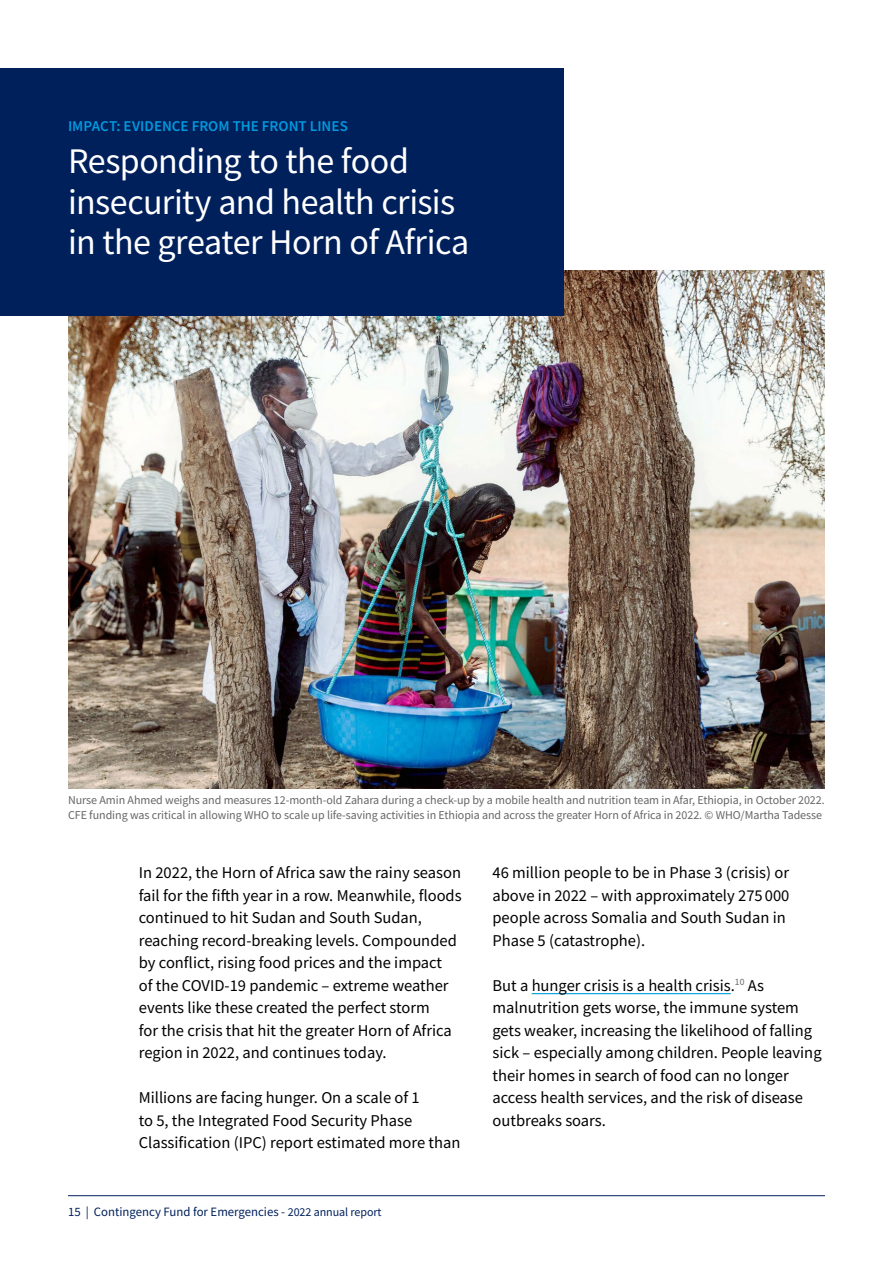
<style>
.page{position:relative;width:893px;height:1263px;background:#fff}
.page>*{position:absolute;margin:0;border:0;box-sizing:border-box;transform-origin:0 0}
.t1{font:36px/40.5px "Source Sans Pro";letter-spacing:-.015em;color:#fff}
.t2{font:16.5px/22.5px "Source Sans Pro";color:#000}
.t3{font:600 15px "Source Sans Pro";letter-spacing:.005em;color:#009ade}
.t4{font:12.75px "Source Sans Pro";color:#00205c}
.t5{font:12px/15px "Source Sans Pro";letter-spacing:-.005em;color:#666}
.s1{font-size:12px}
</style>
<div class="page">
<hr style="left:68px;top:1195px;width:757px;height:1px;background:#00205c">
<img style="left:68px;top:271px;width:757px;height:517px">
<hr style="left:532px;top:993px;width:199px;height:1px;background:#009ade">
<div style="left:0;top:68px;width:563px;height:248px;background:#00205c"></div>
<p class="t3" style="left:68px;top:116px;width:281px">IMPACT: EVIDENCE FROM THE FRONT LINES</p>
<h1 class="t1" style="left:68px;top:141px;width:403px">Responding to the food insecurity and health crisis in the greater Horn of Africa</h1>
<p class="t5" style="left:68px;top:792px;width:758px">Nurse Amin Ahmed weighs and measures 12-month-old Zahara during a check-up by a mobile health and nutrition team in Afar, Ethiopia, in October 2022.<br>CFE funding was critical in allowing WHO to scale up life-saving activities in Ethiopia and across the greater Horn of Africa in 2022. © WHO/Martha Tadesse</p>
<p class="t2" style="left:139px;top:861px;width:324px">In 2022, the Horn of Africa saw the rainy season fail for the fifth year in a row. Meanwhile, floods continued to hit Sudan and South Sudan, reaching record-breaking levels. Compounded by conflict, rising food prices and the impact<br>of the COVID-19 pandemic – extreme weather events like these created the perfect storm<br>for the crisis that hit the greater Horn of Africa region in 2022, and continues today.</p>
<p class="t2" style="left:139px;top:1086px;width:323px">Millions are facing hunger. On a scale of 1<br>to 5, the Integrated Food Security Phase<br>Classification (IPC) report estimated more than</p>
<p class="t4" style="left:68px;top:1203px;width:315px">15 | Contingency Fund for Emergencies - <span class="s1">2022 annual report</span></p>
<p class="t2" style="left:492px;top:861px;width:298px">46 million people to be in Phase 3 (crisis) or above in 2022 – with approximately 275 000 people across Somalia and South Sudan in Phase 5 (catastrophe).</p>
<p class="t2" style="left:492px;top:974px;width:331px">But a hunger crisis is a health crisis.<sup>10</sup> As malnutrition gets worse, the immune system gets weaker, increasing the likelihood of falling sick – especially among children. People leaving their homes in search of food can no longer access health services, and the risk of disease outbreaks soars.</p>
</div>
